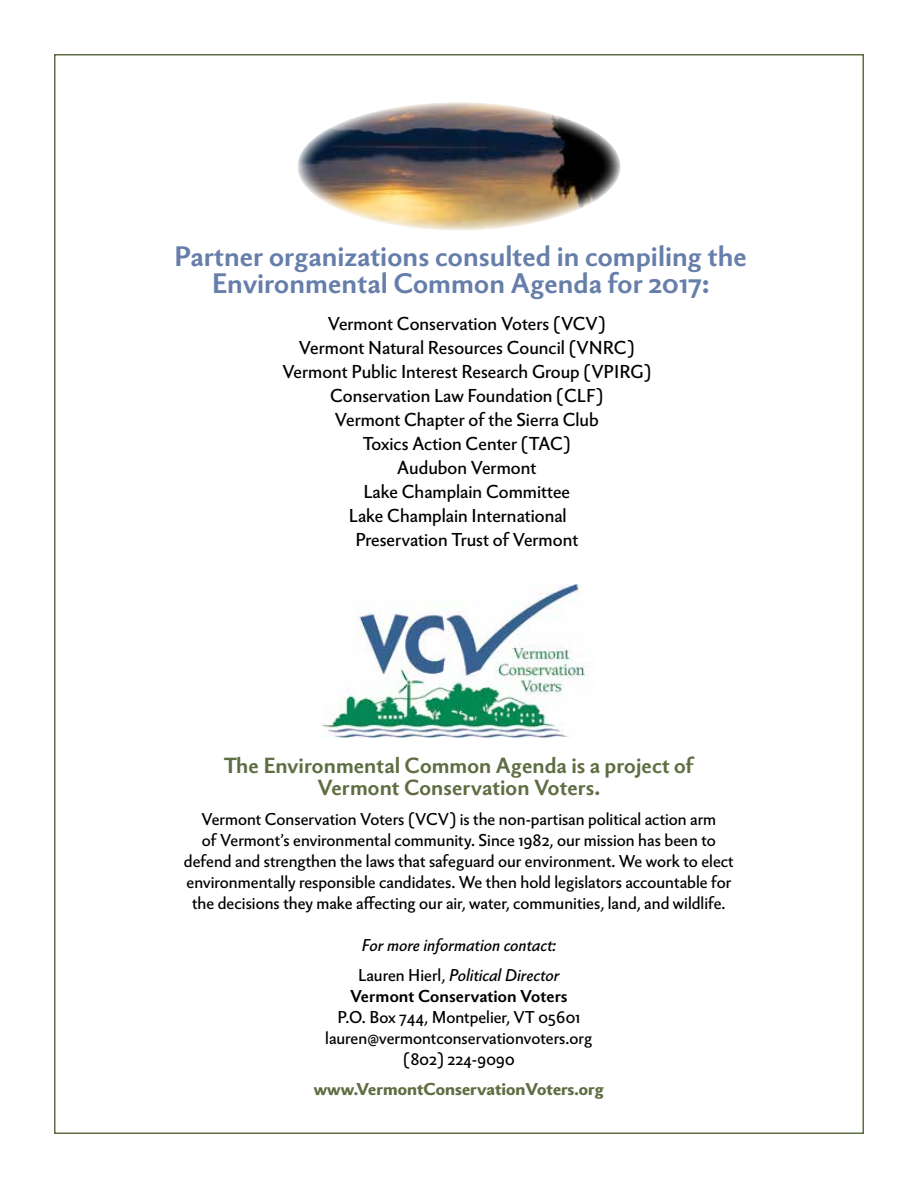
<style>
.page{position:relative;width:918px;height:1188px;background:#fff}
.page>*{position:absolute;margin:0;border:0;box-sizing:border-box;transform-origin:0 0}
.t1{font:700 27px/27px "Berling Nova Sans Pro";color:#667eaa;text-align:center}
.t2{font:700 21px/22.5px "Berling Nova Sans Pro";color:#5f6d42;text-align:center}
.t3{font:18px "Berling Nova Sans Pro";color:#000}
.t4{font:16.5px/21px "Berling Nova Sans Pro";color:#000;text-align:center}
.t5{font:italic 16.5px/30px "Berling Nova Sans Pro";color:#000}
.t6{font:800 16.5px "Berling Nova Sans Pro";color:#5f6d42}
.t7{font:700 16.5px "Berling Nova Sans Pro";color:#000}
.s1{font-style:normal}
</style>
<div class="page">
<img style="left:298px;top:102px;width:323px;height:129px">
<img style="left:322px;top:584px;width:266px;height:153px">
<h1 class="t1" style="left:174px;top:241px;width:574px">Partner organizations consulted in compiling the<br>Environmental Common Agenda for 2017:</h1>
<p class="t3" style="left:328px;top:310px;width:280px">Vermont Conservation Voters (VCV)</p>
<p class="t3" style="left:299px;top:334px;width:337px">Vermont Natural Resources Council (VNRC)</p>
<p class="t3" style="left:282px;top:358px;width:370px">Vermont Public Interest Research Group (VPIRG)</p>
<p class="t3" style="left:330px;top:382px;width:275px">Conservation Law Foundation (CLF)</p>
<p class="t3" style="left:335px;top:406px;width:265px">Vermont Chapter of the Sierra Club</p>
<p class="t3" style="left:363px;top:430px;width:210px">Toxics Action Center (TAC)</p>
<p class="t3" style="left:397px;top:454px;width:140px">Audubon Vermont</p>
<p class="t3" style="left:363px;top:478px;width:208px">Lake Champlain Committee</p>
<p class="t3" style="left:349px;top:502px;width:219px">Lake Champlain International</p>
<p class="t3" style="left:355px;top:526px;width:224px">Preservation Trust of Vermont</p>
<p class="t2" style="left:224px;top:752px;width:472px">The Environmental Common Agenda is a project of<br>Vermont Conservation Voters.</p>
<p class="t4" style="left:184px;top:807px;width:551px">Vermont Conservation Voters (VCV) is the non-partisan political action arm<br>of Vermont’s environmental community. Since 1982, our mission has been to defend and strengthen the laws that safeguard our environment. We work to elect environmentally responsible candidates. We then hold legislators accountable for the decisions they make affecting our air, water, communities, land, and wildlife.</p>
<p class="t5" style="left:358px;top:929px;width:203px">For more information contact:<br><span class="s1">Lauren Hierl,</span> Political Director</p>
<p class="t7" style="left:350px;top:984px;width:219px">Vermont Conservation Voters</p>
<p class="t4" style="left:325px;top:1005px;width:269px">P.O. Box 744, Montpelier, VT 05601 lauren@vermontconservationvoters.org (802) 224-9090</p>
<p class="t6" style="left:314px;top:1077px;width:292px">www.VermontConservationVoters.org</p>
</div>
